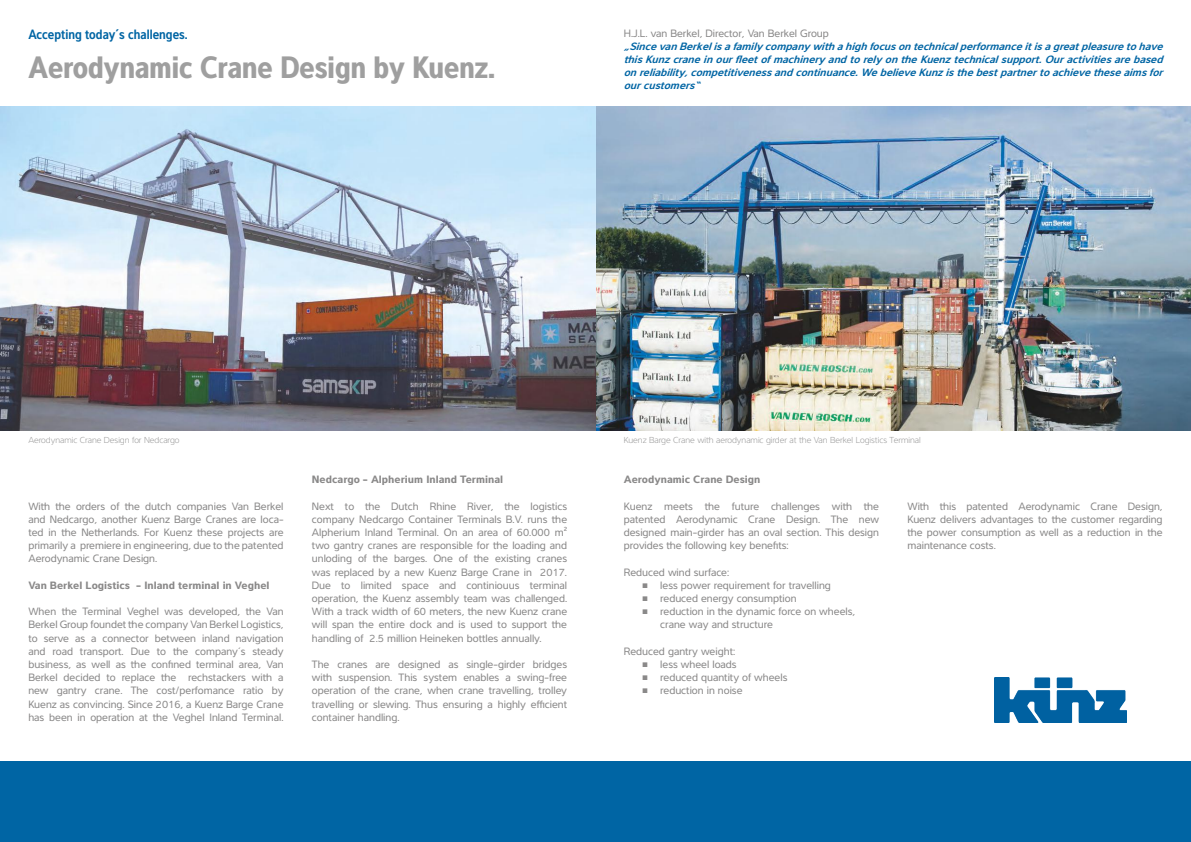
<style>
.page{position:relative;width:1191px;height:842px;background:#fff}
.page>*{position:absolute;margin:0;border:0;box-sizing:border-box;transform-origin:0 0}
.t1{font:700 condensed 32px "Interval Sans Pro";color:#9f9f9f}
.t2{font:14px "Interval Sans Pro Semi Bo Cond";color:#0065a4}
.t3{font:11px/13.2px "Interval Sans Pro";color:#8a8989;text-align:justify}
.t4{font:italic 700 11px/13.2px "Interval Sans Pro Sem";color:#0065a4;text-align:justify}
.t5{font:700 11px "Interval Sans Pro";color:#8a8989}
.t6{font:300 9px "Interval Sans Pro";color:#9f9f9f}
</style>
<div class="page">
<img style="left:0;top:106px;width:1191px;height:325px">
<img style="left:994px;top:678px;width:132px;height:45px">
<div style="left:595px;top:761px;width:596px;height:81px;background:#0065a4"></div>
<div style="left:0;top:761px;width:595px;height:81px;background:#0065a4"></div>
<p class="t2" style="left:28px;top:23px;width:161px">Accepting today´s challenges.</p>
<h1 class="t1" style="left:28px;top:41px;width:468px">Aerodynamic Crane Design by Kuenz.</h1>
<p class="t3" style="left:624px;top:26px;width:206px">H.J.L. van Berkel, Director, Van Berkel Group</p>
<p class="t4" style="left:624px;top:38px;width:545px">„SincevanBerkelisafamilycompanywith ahighfocusontechnicalperformanceitisagreatpleasuretohave thisKunzcraneinourfleetofmachineryandtorelyontheKuenztechnicalsupport.Ouractivitiesarebased onreliability,competitivenessandcontinuance.WebelieveKunzisthebestpartnertoachievetheseaimsfor ourcustomers“</p>
<p class="t6" style="left:28px;top:433px;width:153px">Aerodynamic Crane Design for Nedcargo</p>
<p class="t6" style="left:624px;top:433px;width:298px">Kuenz Barge Crane with aerodynamic girder at the Van Berkel Logistics Terminal</p>
<p class="t3" style="left:28px;top:499px;width:257px">With the orders of the dutch companies Van Berkel and Nedcargo, another Kuenz Barge Cranes are loca&shy;ted in the Netherlands. For Kuenz these projects are primarily a premiere in engineering, due to the patented Aerodynamic Crane Design.</p>
<p class="t5" style="left:28px;top:576px;width:243px">Van Berkel Logistics - Inland terminal in Veghel</p>
<p class="t3" style="left:28px;top:604px;width:257px">When the Terminal Veghel was developed, the Van Berkel Group foundet the company Van Berkel Logistics, to serve as a connector between inland navigation and road transport. Due to the company´s steady business, as well as the confined terminal area, Van Berkel decided to replace the rechstackers with a new gantry crane. The cost/perfomance ratio by Kuenz as convincing. Since 2016, a Kuenz Barge Crane has been in operation at the Veghel Inland Terminal.</p>
<p class="t5" style="left:312px;top:471px;width:193px">Nedcargo - Alpherium Inland Terminal</p>
<p class="t3" style="left:312px;top:499px;width:257px">Next to the Dutch Rhine River, the logistics company Nedcargo Container Terminals B.V. runs the Alpherium Inland Terminal. On an area of 60.000 m² two gantry cranes are responsible for the loading and unloding of the barges. One of the existing cranes was replaced by a new Kuenz Barge Crane in 2017.<br>Due to limited space and continiouus terminal operation, the Kuenz assembly team was challenged.<br>With a track width of 60 meters, the new Kuenz crane will span the entire dock and is used to support the handling of 2.5 million Heineken bottles annually.</p>
<p class="t3" style="left:312px;top:657px;width:257px">The cranes are designed as single-girder bridges with suspension. This system enables a swing-free operation of the crane, when crane travelling, trolley travelling or slewing. Thus ensuring a highly efficient container handling.</p>
<p class="t5" style="left:624px;top:471px;width:138px">Aerodynamic Crane Design</p>
<p class="t3" style="left:624px;top:499px;width:257px">Kuenz meets the future challenges with the patented Aerodynamic Crane Design. The new designed main-girder has an oval section. This design provides the following key benefits:</p>
<p class="t3" style="left:624px;top:565px;width:107px">Reduced wind surface:</p>
<p class="t3" style="left:642px;top:578px;width:190px">■ less power requirement for travelling</p>
<p class="t3" style="left:642px;top:591px;width:156px">■ reduced energy consumption</p>
<p class="t3" style="left:660px;top:604px;width:196px;text-indent:-18px">■ reduction in the dynamic force on wheels, crane way and structure</p>
<p class="t3" style="left:624px;top:644px;width:113px">Reduced gantry weight:</p>
<p class="t3" style="left:642px;top:657px;width:96px">■ less wheel loads</p>
<p class="t3" style="left:642px;top:670px;width:147px">■ reduced quantity of wheels</p>
<p class="t3" style="left:642px;top:683px;width:102px">■ reduction in noise</p>
<p class="t3" style="left:907px;top:499px;width:257px">With this patented Aerodynamic Crane Design, Kuenz delivers advantages to the customer regarding the power consumption as well as a reduction in the maintenance costs.</p>
</div>
